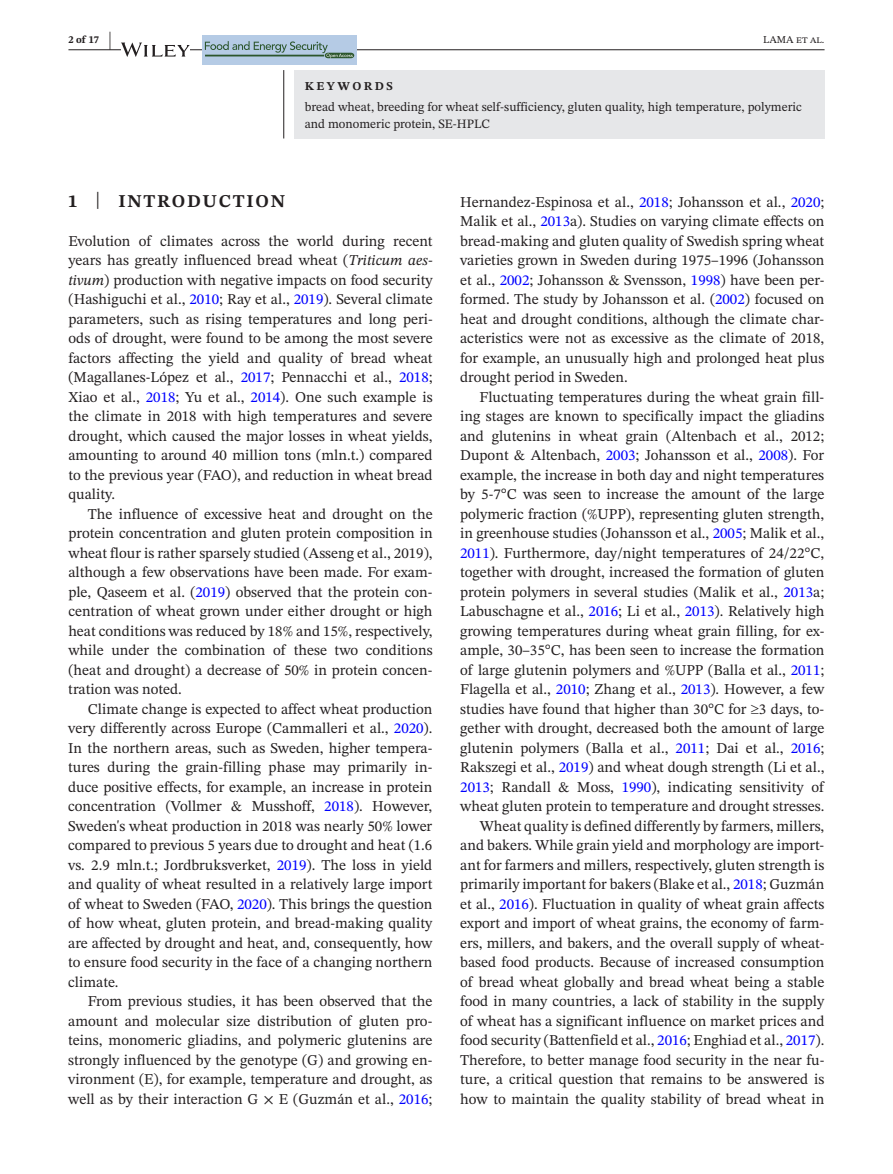
<style>
.page{position:relative;width:893px;height:1174px;background:#fff}
.page>*{position:absolute;margin:0;border:0;box-sizing:border-box;transform-origin:0 0}
.t1{font:700 18px "STIX Two Text";letter-spacing:.1em;color:#231f20}
.t2{font:15px/19.5px "STIX Two Text";color:#231f20;text-align:justify}
.t3{font:12.75px/17.2px "STIX Two Text";color:#231f20}
.t4{font:700 12px "STIX Two Text";letter-spacing:.2em;color:#231f20}
.t5{font:10.5px "STIX Two Text";color:#231f20}
.t6{font:700 10.5px "STIX Two Text";color:#231f20}
.s1{font-size:21px}
.s2{font-weight:400;font-size:23.7px}
.s3{font-style:italic}
.s4{color:#00f}
</style>
<div class="page">
<hr style="left:68px;top:49px;width:756px;height:1px;background:#231f20">
<svg style="left:121px;top:43px;width:69px;height:14px"></svg>
<div style="left:202px;top:35px;width:154px;height:30px;background:#b5cbe5"></div>
<svg style="left:205px;top:41px;width:149px;height:17px"></svg>
<div style="left:294px;top:70px;width:530px;height:68px;background:#e6e7e9"></div>
<hr style="left:283px;top:70px;width:1px;height:68px;background:#231f20">
<p class="t6" style="left:68px;top:32px;width:44px">2 of 17 <span class="s1">|</span></p>
<p class="t5" style="left:763px;top:32px;width:63px">LAMA et al.</p>
<p class="t4" style="left:305px;top:77px;width:90px">KEYWORDS</p>
<p class="t3" style="left:305px;top:98px;width:499px">bread wheat, breeding for wheat self-sufficiency, gluten quality, high temperature, polymeric and monomeric protein, SE-HPLC</p>
<p class="t1" style="left:68px;top:188px;width:218px">1 <span class="s2">|</span> INTRODUCTION</p>
<p class="t2" style="left:68px;top:231px;width:366px">Evolution of climates across the world during recent years has greatly influenced bread wheat (<span class="s3">Triticum aes&shy;tivum</span>) production with negative impacts on food security (Hashiguchi et al., <span class="s4">2010</span>; Ray et al., <span class="s4">2019</span>). Several climate parameters, such as rising temperatures and long peri&shy;ods of drought, were found to be among the most severe factors affecting the yield and quality of bread wheat (Magallanes-López et al., <span class="s4">2017</span>; Pennacchi et al., <span class="s4">2018</span>; Xiao et al., <span class="s4">2018</span>; Yu et al., <span class="s4">2014</span>). One such example is the climate in 2018 with high temperatures and severe drought, which caused the major losses in wheat yields, amounting to around 40 million tons (mln.t.) compared to the previous year (FAO), and reduction in wheat bread quality.</p>
<p class="t2" style="left:68px;top:504px;width:366px;text-indent:20px">The influence of excessive heat and drought on the protein concentration and gluten protein composition in wheat flour is rather sparsely studied (Asseng et al., 2019), although a few observations have been made. For exam&shy;ple, Qaseem et al. (<span class="s4">2019</span>) observed that the protein con&shy;centration of wheat grown under either drought or high heat conditions was reduced by 18% and 15%, respectively, while under the combination of these two conditions (heat and drought) a decrease of 50% in protein concen&shy;tration was noted.</p>
<p class="t2" style="left:68px;top:699px;width:366px;text-indent:20px">Climate change is expected to affect wheat production very differently across Europe (Cammalleri et al., <span class="s4">2020</span>).<br>In the northern areas, such as Sweden, higher tempera&shy;tures during the grain-filling phase may primarily in&shy;duce positive effects, for example, an increase in protein concentration (Vollmer &amp; Musshoff, <span class="s4">2018</span>). However, Sweden's wheat production in 2018 was nearly 50% lower compared to previous 5 years due to drought and heat (1.6 vs. 2.9 mln.t.; Jordbruksverket, <span class="s4">2019</span>). The loss in yield and quality of wheat resulted in a relatively large import of wheat to Sweden (FAO, <span class="s4">2020</span>). This brings the question of how wheat, gluten protein, and bread-making quality are affected by drought and heat, and, consequently, how to ensure food security in the face of a changing northern climate.</p>
<p class="t2" style="left:68px;top:991px;width:366px;text-indent:19px">From previous studies, it has been observed that the amount and molecular size distribution of gluten pro&shy;teins, monomeric gliadins, and polymeric glutenins are strongly influenced by the genotype (G) and growing en&shy;vironment (E), for example, temperature and drought, as well as by their interaction G × E (Guzmán et al., <span class="s4">2016</span>;</p>
<p class="t2" style="left:460px;top:192px;width:366px">Hernandez-Espinosa et al., <span class="s4">2018</span>; Johansson et al., <span class="s4">2020</span>; Malik et al., <span class="s4">2013</span>a). Studies on varying climate effects on bread-making and gluten quality of Swedish spring wheat varieties grown in Sweden during 1975–1996 (Johansson et al., <span class="s4">2002</span>; Johansson &amp; Svensson, <span class="s4">1998</span>) have been per&shy;formed. The study by Johansson et al. (<span class="s4">2002</span>) focused on heat and drought conditions, although the climate char&shy;acteristics were not as excessive as the climate of 2018, for example, an unusually high and prolonged heat plus drought period in Sweden.</p>
<p class="t2" style="left:460px;top:387px;width:366px;text-align:right">Fluctuating temperatures during the wheat grain fill&shy;ing stages are known to specifically impact the gliadins and glutenins in wheat grain (Altenbach et al., 2012; Dupont &amp; Altenbach, <span class="s4">2003</span>; Johansson et al., <span class="s4">2008</span>). For example, the increase in both day and night temperatures by 5-7°C was seen to increase the amount of the large polymeric fraction (%UPP), representing gluten strength, in greenhouse studies (Johansson et al., <span class="s4">2005</span>; Malik et al., <span class="s4">2011</span>). Furthermore, day/night temperatures of 24/22°C, together with drought, increased the formation of gluten protein polymers in several studies (Malik et al., <span class="s4">2013</span>a; Labuschagne et al., <span class="s4">2016</span>; Li et al., <span class="s4">2013</span>). Relatively high growing temperatures during wheat grain filling, for ex&shy;ample, 30–35°C, has been seen to increase the formation of large glutenin polymers and %UPP (Balla et al., <span class="s4">2011</span>; Flagella et al., <span class="s4">2010</span>; Zhang et al., <span class="s4">2013</span>). However, a few studies have found that higher than 30°C for ≥3 days, to&shy;gether with drought, decreased both the amount of large glutenin polymers (Balla et al., <span class="s4">2011</span>; Dai et al., <span class="s4">2016</span>; Rakszegi et al., <span class="s4">2019</span>) and wheat dough strength (Li et al., <span class="s4">2013</span>; Randall &amp; Moss, <span class="s4">1990</span>), indicating sensitivity of wheat gluten protein to temperature and drought stresses.<br>Wheat quality is defined differently by farmers, millers, and bakers. While grain yield and morphology are import&shy;ant for farmers and millers, respectively, gluten strength is primarily important for bakers (Blake et al., <span class="s4">2018</span>; Guzmán et al., <span class="s4">2016</span>). Fluctuation in quality of wheat grain affects export and import of wheat grains, the economy of farm&shy;ers, millers, and bakers, and the overall supply of wheat&shy;based food products. Because of increased consumption of bread wheat globally and bread wheat being a stable food in many countries, a lack of stability in the supply of wheat has a significant influence on market prices and food security (Battenfield et al., <span class="s4">2016</span>; Enghiad et al., <span class="s4">2017</span>).<br>Therefore, to better manage food security in the near fu&shy;ture, a critical question that remains to be answered is how to maintain the quality stability of bread wheat in</p>
</div>
